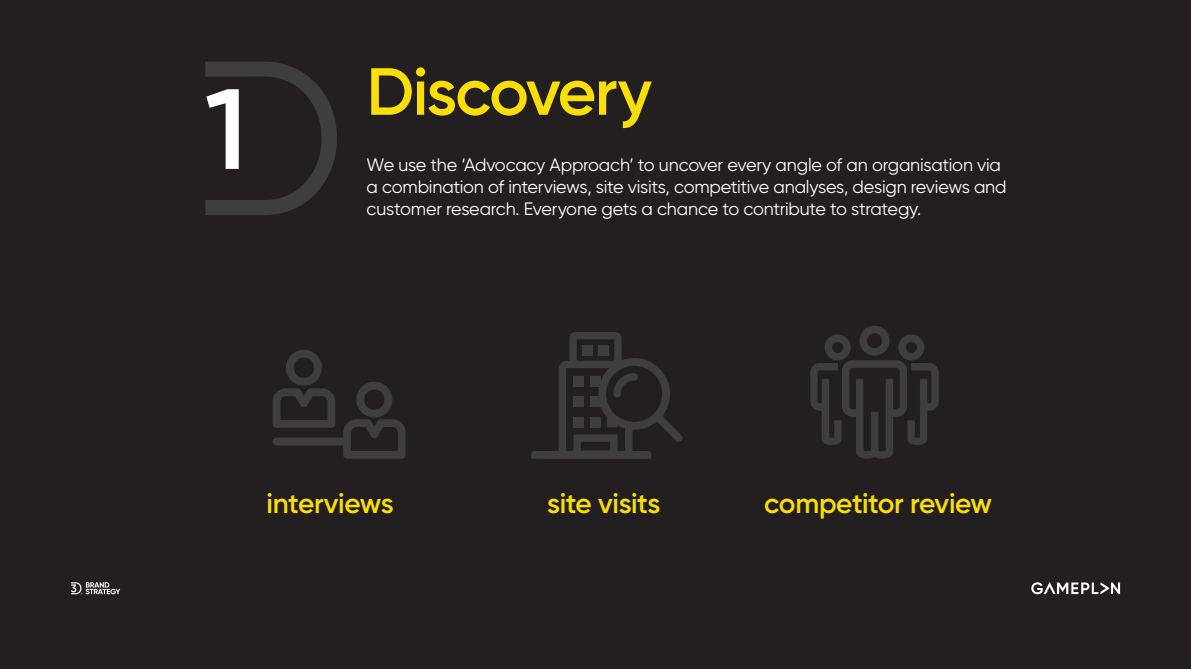
<style>
.page{position:relative;width:1191px;height:669px;background:#231f20}
.page>*{position:absolute;margin:0;border:0;box-sizing:border-box;transform-origin:0 0}
.t1{font:600 66.5px "Gilroy";letter-spacing:-.03em;color:#fade07}
.t2{font:600 28.1px "Gilroy";letter-spacing:-.015em;color:#fade07}
.t3{font:18px/22px "Gilroy";letter-spacing:-.015em;color:#fff}
</style>
<div class="page">
<svg style="left:205px;top:62px;width:132px;height:153px"></svg>
<svg style="left:531px;top:332px;width:152px;height:127px"></svg>
<svg style="left:810px;top:326px;width:128px;height:133px"></svg>
<svg style="left:273px;top:350px;width:132px;height:109px"></svg>
<svg style="left:71px;top:582px;width:49px;height:13px"></svg>
<svg style="left:1031px;top:582px;width:89px;height:12px"></svg>
<p class="t1" style="left:366px;top:50px;width:287px">Discovery</p>
<p class="t3" style="left:366px;top:153px;width:641px">We use the ‘Advocacy Approach’ to uncover every angle of an organisation via a combination of interviews, site visits, competitive analyses, design reviews and customer research. Everyone gets a chance to contribute to strategy.</p>
<p class="t2" style="left:267px;top:486px;width:128px">interviews</p>
<p class="t2" style="left:547px;top:486px;width:115px">site visits</p>
<p class="t2" style="left:764px;top:486px;width:229px">competitor review</p>
</div>
